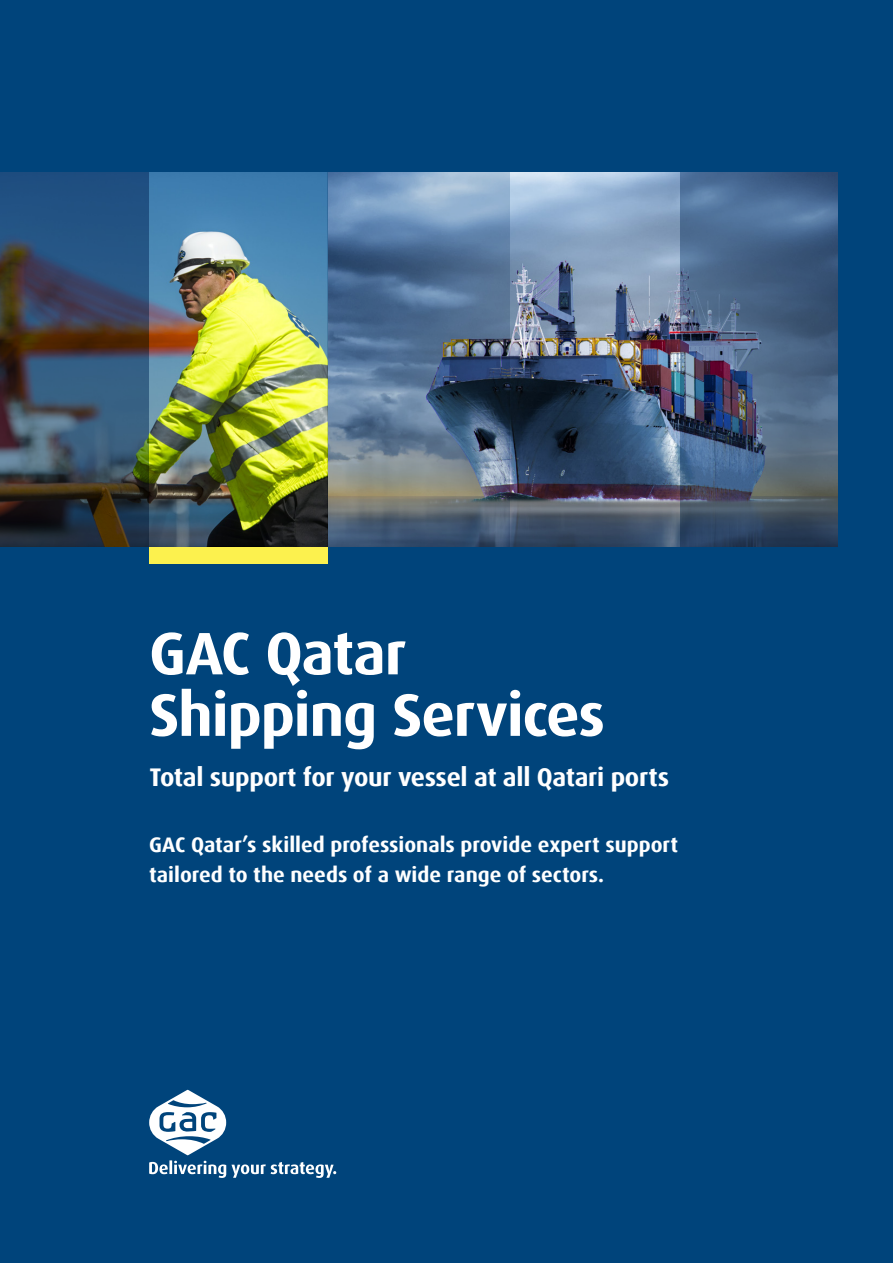
<style>
.page{position:relative;width:893px;height:1263px;background:#00447b}
.page>*{position:absolute;margin:0;border:0;box-sizing:border-box;transform-origin:0 0}
.t1{font:700 60px/61.5px "Dax Offc";letter-spacing:-.02em;color:#fff}
.t2{font:700 25.5px "Dax Offc";letter-spacing:-.01em;color:#fff}
.t3{font:700 21px/30px "Dax Offc";color:#fff}
</style>
<div class="page">
<div style="left:149px;top:546px;width:178px;height:17px;background:#fcf14e"></div>
<svg style="left:149px;top:1090px;width:187px;height:88px"></svg>
<img style="left:510px;top:172px;width:170px;height:374px">
<img style="left:149px;top:172px;width:178px;height:374px">
<svg style="left:0;top:172px;width:149px;height:374px;background:#34465a"></svg>
<svg style="left:680px;top:172px;width:158px;height:374px;background:#485f7e"></svg>
<svg style="left:327px;top:172px;width:183px;height:374px;background:#5e7792"></svg>
<p class="t1" style="left:149px;top:623px;width:457px">GAC Qatar<br>Shipping Services</p>
<p class="t2" style="left:150px;top:760px;width:521px">Total support for your vessel at all Qatari ports</p>
<p class="t3" style="left:149px;top:830px;width:530px">GAC Qatar’s skilled professionals provide expert support tailored to the needs of a wide range of sectors.</p>
</div>
